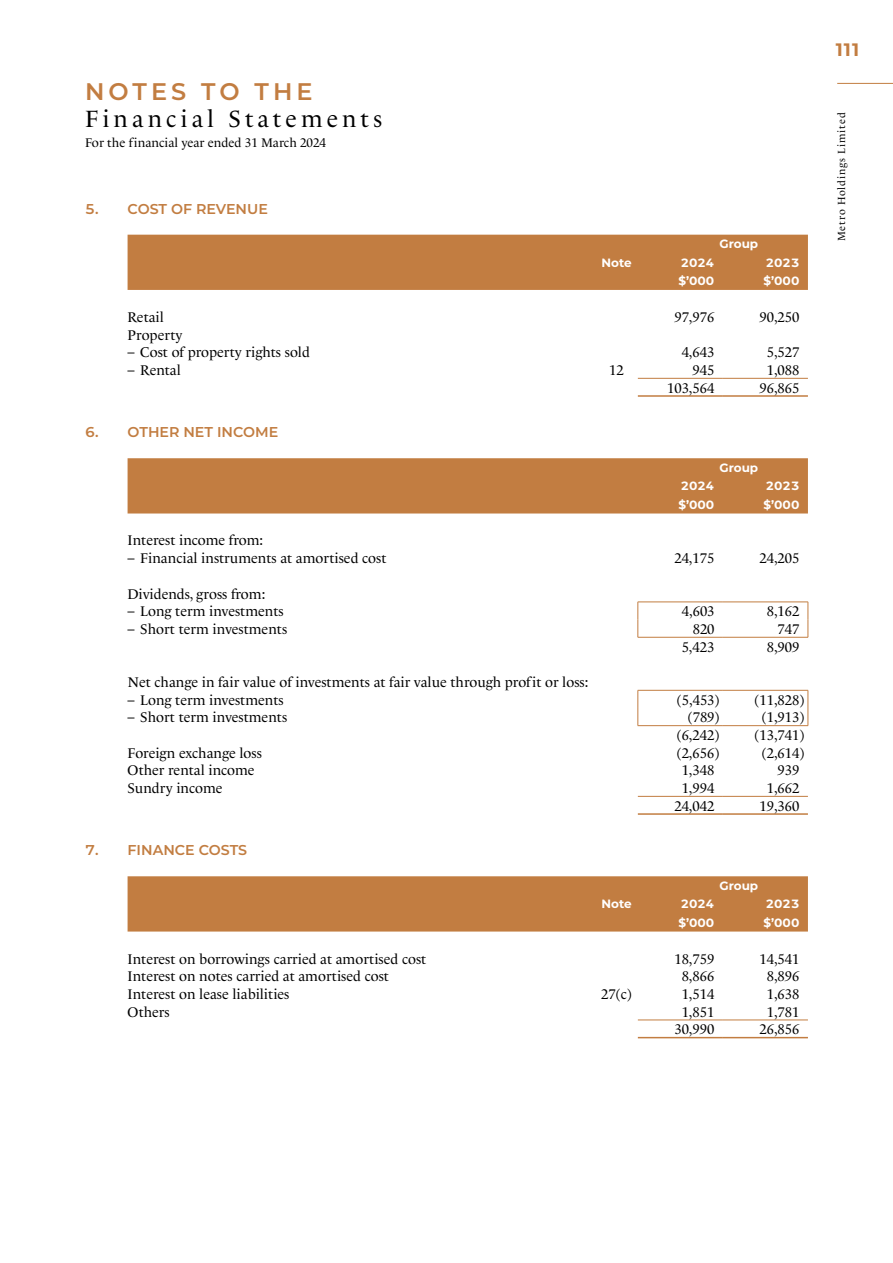
<style>
.page{position:relative;width:893px;height:1263px;background:#fff}
.page>*{position:absolute;margin:0;border:0;box-sizing:border-box;transform-origin:0 0}
.t1{font:24px "Le Monde Livre Cla Std";letter-spacing:.17em;color:#000}
.t2{font:600 24px "Montserrat";letter-spacing:.17em;color:#c27d41}
.t3{font:700 18px "Montserrat Alternates";color:#c27d41}
.t4{font:14.25px "Le Monde Livre Cla Std";color:#000}
.t5{font:600 14.25px "Montserrat";color:#c27d41}
.t6{font:12.75px "Le Monde Livre Cla Std";color:#000}
.t7{font:700 12px "Montserrat";color:#fff}
.t8{font:10.5px "Le Monde Livre Cla Std";letter-spacing:.08em;color:#000}
</style>
<div class="page">
<hr style="left:837px;top:83px;width:56px;height:1px;background:#c27d41">
<div style="left:128px;top:235px;width:680px;height:55px;background:#c27d41"></div>
<hr style="left:638px;top:378px;width:85px;height:1px;background:#c27d41">
<hr style="left:723px;top:378px;width:85px;height:1px;background:#c27d41">
<hr style="left:638px;top:395px;width:85px;height:2px;background:#c27d41">
<hr style="left:723px;top:395px;width:85px;height:2px;background:#c27d41">
<div style="left:128px;top:458px;width:680px;height:55px;background:#c27d41"></div>
<hr style="left:638px;top:602px;width:85px;height:1px;background:#c27d41">
<hr style="left:723px;top:602px;width:85px;height:1px;background:#c27d41">
<svg style="left:638px;top:602px;width:1px;height:35px"></svg>
<svg style="left:808px;top:602px;width:1px;height:35px"></svg>
<hr style="left:638px;top:637px;width:85px;height:1px;background:#c27d41">
<hr style="left:723px;top:637px;width:85px;height:1px;background:#c27d41">
<hr style="left:638px;top:690px;width:85px;height:1px;background:#c27d41">
<hr style="left:723px;top:690px;width:85px;height:1px;background:#c27d41">
<svg style="left:638px;top:690px;width:1px;height:35px"></svg>
<svg style="left:808px;top:690px;width:1px;height:35px"></svg>
<hr style="left:638px;top:725px;width:85px;height:1px;background:#c27d41">
<hr style="left:723px;top:725px;width:85px;height:1px;background:#c27d41">
<hr style="left:638px;top:796px;width:85px;height:1px;background:#c27d41">
<hr style="left:723px;top:796px;width:85px;height:1px;background:#c27d41">
<hr style="left:638px;top:813px;width:85px;height:2px;background:#c27d41">
<hr style="left:723px;top:813px;width:85px;height:2px;background:#c27d41">
<div style="left:128px;top:876px;width:680px;height:55px;background:#c27d41"></div>
<hr style="left:638px;top:1037px;width:85px;height:1px;background:#c27d41">
<hr style="left:723px;top:1037px;width:85px;height:1px;background:#c27d41">
<hr style="left:638px;top:1020px;width:85px;height:1px;background:#c27d41">
<hr style="left:723px;top:1020px;width:85px;height:1px;background:#c27d41">
<h1 class="t2" style="left:85px;top:75px;width:229px">NOTES TO THE</h1>
<h1 class="t1" style="left:85px;top:105px;width:298px">Financial Statements</h1>
<p class="t6" style="left:85px;top:135px;width:243px">For the financial year ended 31 March 2024</p>
<p class="t5" style="left:85px;top:198px;width:184px">5. COST OF REVENUE</p>
<p class="t7" style="left:719px;top:235px;width:40px">Group</p>
<p class="t7" style="left:601px;top:254px;width:32px">Note</p>
<p class="t7" style="left:681px;top:254px;width:35px">2024</p>
<p class="t7" style="left:766px;top:254px;width:35px">2023</p>
<p class="t7" style="left:678px;top:272px;width:37px">$’000</p>
<p class="t7" style="left:763px;top:272px;width:37px">$’000</p>
<p class="t4" style="left:128px;top:308px;width:38px">Retail</p>
<p class="t4" style="left:674px;top:308px;width:41px">97,976</p>
<p class="t4" style="left:759px;top:308px;width:41px">90,250</p>
<p class="t4" style="left:128px;top:326px;width:56px">Property</p>
<p class="t4" style="left:128px;top:344px;width:184px">– Cost of property rights sold</p>
<p class="t4" style="left:682px;top:344px;width:34px">4,643</p>
<p class="t4" style="left:767px;top:344px;width:34px">5,527</p>
<p class="t4" style="left:128px;top:362px;width:55px">– Rental</p>
<p class="t4" style="left:609px;top:362px;width:16px">12</p>
<p class="t4" style="left:693px;top:362px;width:23px">945</p>
<p class="t4" style="left:767px;top:362px;width:34px">1,088</p>
<p class="t4" style="left:667px;top:379px;width:49px">103,564</p>
<p class="t4" style="left:759px;top:379px;width:41px">96,865</p>
<p class="t5" style="left:85px;top:422px;width:195px">6. OTHER NET INCOME</p>
<p class="t7" style="left:719px;top:459px;width:40px">Group</p>
<p class="t7" style="left:681px;top:477px;width:35px">2024</p>
<p class="t7" style="left:766px;top:477px;width:35px">2023</p>
<p class="t7" style="left:678px;top:496px;width:37px">$’000</p>
<p class="t7" style="left:763px;top:496px;width:37px">$’000</p>
<p class="t4" style="left:128px;top:532px;width:137px">Interest income from:</p>
<p class="t4" style="left:128px;top:550px;width:260px">– Financial instruments at amortised cost</p>
<p class="t4" style="left:674px;top:550px;width:41px">24,175</p>
<p class="t4" style="left:759px;top:550px;width:41px">24,205</p>
<p class="t4" style="left:128px;top:585px;width:139px">Dividends, gross from:</p>
<p class="t4" style="left:128px;top:603px;width:158px">– Long term investments</p>
<p class="t4" style="left:682px;top:603px;width:34px">4,603</p>
<p class="t4" style="left:767px;top:603px;width:34px">8,162</p>
<p class="t4" style="left:128px;top:620px;width:161px">– Short term investments</p>
<p class="t4" style="left:693px;top:620px;width:23px">820</p>
<p class="t4" style="left:778px;top:620px;width:23px">747</p>
<p class="t4" style="left:682px;top:638px;width:34px">5,423</p>
<p class="t4" style="left:767px;top:638px;width:34px">8,909</p>
<p class="t4" style="left:128px;top:673px;width:462px">Net change in fair value of investments at fair value through profit or loss:</p>
<p class="t4" style="left:128px;top:691px;width:158px">– Long term investments</p>
<p class="t4" style="left:677px;top:691px;width:44px">(5,453)</p>
<p class="t4" style="left:754px;top:691px;width:51px">(11,828)</p>
<p class="t4" style="left:128px;top:709px;width:161px">– Short term investments</p>
<p class="t4" style="left:688px;top:709px;width:33px">(789)</p>
<p class="t4" style="left:762px;top:709px;width:44px">(1,913)</p>
<p class="t4" style="left:677px;top:726px;width:44px">(6,242)</p>
<p class="t4" style="left:754px;top:726px;width:51px">(13,741)</p>
<p class="t4" style="left:128px;top:744px;width:136px">Foreign exchange loss</p>
<p class="t4" style="left:677px;top:744px;width:44px">(2,656)</p>
<p class="t4" style="left:762px;top:744px;width:44px">(2,614)</p>
<p class="t4" style="left:128px;top:762px;width:129px">Other rental income</p>
<p class="t4" style="left:682px;top:762px;width:34px">1,348</p>
<p class="t4" style="left:778px;top:762px;width:23px">939</p>
<p class="t4" style="left:128px;top:779px;width:96px">Sundry income</p>
<p class="t4" style="left:682px;top:779px;width:34px">1,994</p>
<p class="t4" style="left:767px;top:779px;width:34px">1,662</p>
<p class="t4" style="left:674px;top:797px;width:41px">24,042</p>
<p class="t4" style="left:759px;top:797px;width:41px">19,360</p>
<p class="t5" style="left:85px;top:840px;width:164px">7. FINANCE COSTS</p>
<p class="t7" style="left:719px;top:877px;width:40px">Group</p>
<p class="t7" style="left:601px;top:895px;width:32px">Note</p>
<p class="t7" style="left:681px;top:895px;width:35px">2024</p>
<p class="t7" style="left:766px;top:895px;width:35px">2023</p>
<p class="t7" style="left:678px;top:914px;width:37px">$’000</p>
<p class="t7" style="left:763px;top:914px;width:37px">$’000</p>
<p class="t4" style="left:128px;top:950px;width:300px">Interest on borrowings carried at amortised cost</p>
<p class="t4" style="left:674px;top:950px;width:41px">18,759</p>
<p class="t4" style="left:759px;top:950px;width:41px">14,541</p>
<p class="t4" style="left:128px;top:968px;width:263px">Interest on notes carried at amortised cost</p>
<p class="t4" style="left:682px;top:968px;width:34px">8,866</p>
<p class="t4" style="left:767px;top:968px;width:34px">8,896</p>
<p class="t4" style="left:128px;top:985px;width:163px">Interest on lease liabilities</p>
<p class="t4" style="left:601px;top:985px;width:32px">27(c)</p>
<p class="t4" style="left:682px;top:985px;width:34px">1,514</p>
<p class="t4" style="left:767px;top:985px;width:34px">1,638</p>
<p class="t4" style="left:128px;top:1003px;width:44px">Others</p>
<p class="t4" style="left:682px;top:1003px;width:34px">1,851</p>
<p class="t4" style="left:767px;top:1003px;width:34px">1,781</p>
<p class="t4" style="left:674px;top:1021px;width:41px">30,990</p>
<p class="t4" style="left:759px;top:1021px;width:41px">26,856</p>
<p class="t3" style="left:836px;top:36px;width:25px">111</p>
<p class="t8" style="left:835px;top:241px;width:130px;rotate:-90deg">Metro Holdings Limited</p>
</div>
